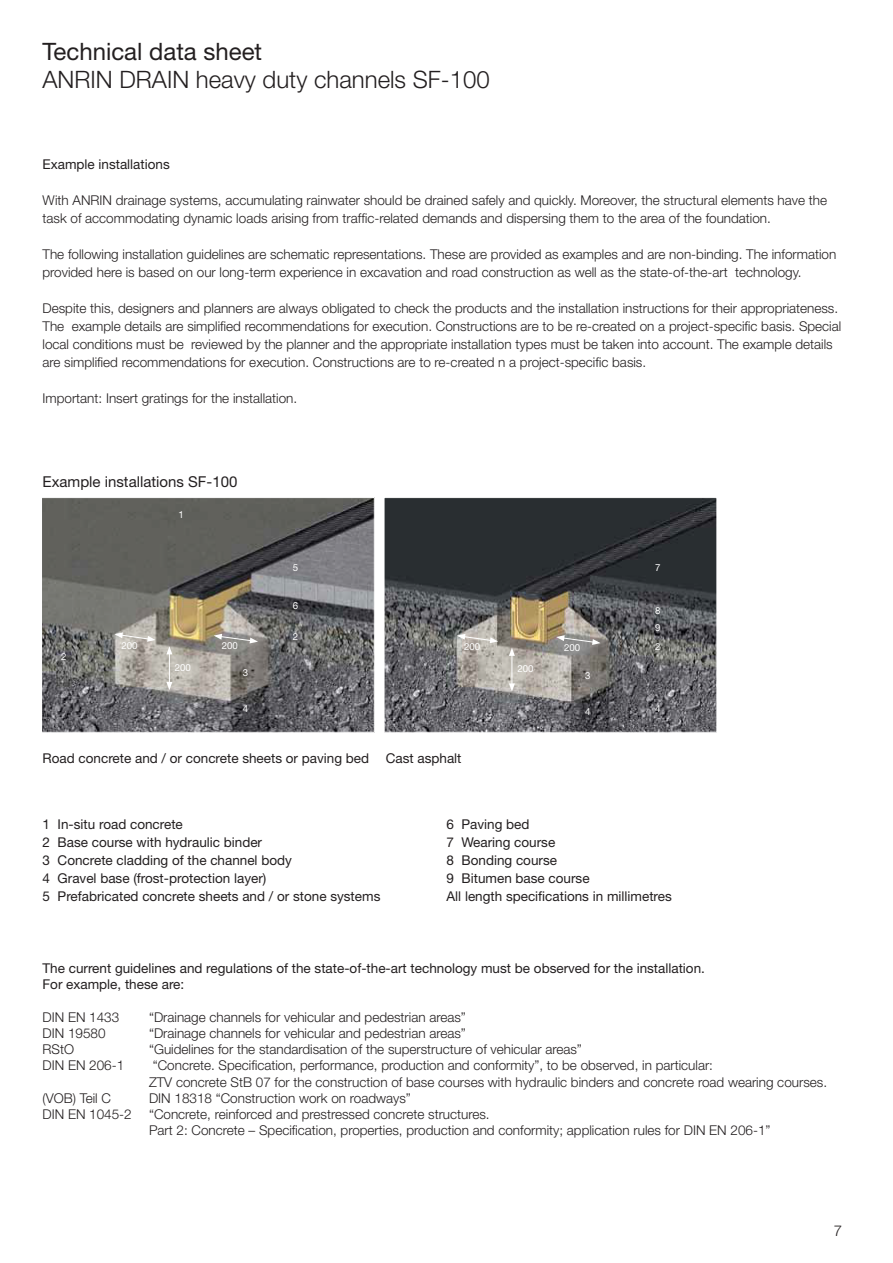
<style>
.page{position:relative;width:893px;height:1263px;background:#fff}
.page>*{position:absolute;margin:0;border:0;box-sizing:border-box;transform-origin:0 0}
.t1{font:300 24px "Helvetica Neue LT Pro";color:#231f20}
.t2{font:24px "Helvetica Neue LT Pro";color:#231f20}
.t3{font:15px "Helvetica Neue LT Pro";color:#231f20}
.t4{font:300 15px "Helvetica Neue LT Std";color:#231f20}
.t5{font:300 13.5px/18px "Helvetica Neue LT Pro";color:#231f20}
.t6{font:13.5px/18px "Helvetica Neue LT Pro";color:#231f20}
.t7{font:9.75px "Helvetica Neue LT Pro";color:#fff}
</style>
<div class="page">
<svg style="left:43px;top:498px;width:332px;height:235px;background:#706e6c"></svg>
<hr style="left:169px;top:652px;width:1px;height:32px;background:#fff">
<svg style="left:166px;top:646px;width:6px;height:8px"></svg>
<svg style="left:166px;top:682px;width:6px;height:8px"></svg>
<svg style="left:214px;top:634px;width:44px;height:9px"></svg>
<svg style="left:114px;top:632px;width:42px;height:10px"></svg>
<img style="left:386px;top:500px;width:329px;height:231px">
<div style="left:384px;top:498px;width:333px;height:235px;border:1px solid #fff"></div>
<hr style="left:512px;top:654px;width:1px;height:32px;background:#fff">
<svg style="left:509px;top:648px;width:6px;height:8px"></svg>
<svg style="left:509px;top:683px;width:6px;height:9px"></svg>
<svg style="left:556px;top:635px;width:45px;height:10px"></svg>
<svg style="left:457px;top:634px;width:41px;height:9px"></svg>
<h1 class="t2" style="left:43px;top:36px;width:221px">Technical data sheet</h1>
<h1 class="t1" style="left:43px;top:65px;width:449px">ANRIN DRAIN heavy duty channels SF-100</h1>
<p class="t6" style="left:43px;top:154px;width:129px">Example installations</p>
<p class="t5" style="left:43px;top:190px;width:786px">With ANRIN drainage systems, accumulating rainwater should be drained safely and quickly. Moreover, the structural elements have the task of accommodating dynamic loads arising from traffic-related demands and dispersing them to the area of the foundation.</p>
<p class="t5" style="left:43px;top:244px;width:795px">The following installation guidelines are schematic representations. These are provided as examples and are non-binding. The information provided here is based on our long-term experience in excavation and road construction as well as the state-of-the-art technology.</p>
<p class="t5" style="left:43px;top:298px;width:800px">Despite this, designers and planners are always obligated to check the products and the installation instructions for their appropriateness.<br>The example details are simplified recommendations for execution. Constructions are to be re-created on a project-specific basis. Special local conditions must be reviewed by the planner and the appropriate installation types must be taken into account. The example details are simplified recommendations for execution. Constructions are to re-created n a project-specific basis.</p>
<p class="t5" style="left:43px;top:388px;width:256px">Important: Insert gratings for the installation.</p>
<p class="t3" style="left:43px;top:472px;width:196px">Example installations SF-100</p>
<p class="t7" style="left:61px;top:650px;width:7px">2</p>
<p class="t7" style="left:179px;top:509px;width:7px">1</p>
<p class="t7" style="left:122px;top:639px;width:18px">200</p>
<p class="t7" style="left:222px;top:640px;width:18px">200</p>
<p class="t7" style="left:175px;top:661px;width:18px">200</p>
<p class="t7" style="left:243px;top:666px;width:7px">3</p>
<p class="t7" style="left:243px;top:703px;width:7px">4</p>
<p class="t7" style="left:293px;top:561px;width:7px">5</p>
<p class="t7" style="left:293px;top:600px;width:7px">6</p>
<p class="t7" style="left:293px;top:630px;width:7px">2</p>
<p class="t7" style="left:464px;top:641px;width:18px">200</p>
<p class="t7" style="left:564px;top:641px;width:18px">200</p>
<p class="t7" style="left:517px;top:663px;width:18px">200</p>
<p class="t7" style="left:585px;top:669px;width:7px">3</p>
<p class="t7" style="left:585px;top:706px;width:7px">4</p>
<p class="t6" style="left:43px;top:748px;width:420px">Road concrete and / or concrete sheets or paving bed Cast asphalt</p>
<p class="t7" style="left:655px;top:562px;width:7px">7</p>
<p class="t7" style="left:655px;top:605px;width:7px">8</p>
<p class="t7" style="left:655px;top:622px;width:7px">9</p>
<p class="t7" style="left:655px;top:640px;width:7px">2</p>
<p class="t7" style="left:655px;top:702px;width:7px">4</p>
<p class="t6" style="left:43px;top:814px;width:339px">1 In-situ road concrete<br>2 Base course with hydraulic binder<br>3 Concrete cladding of the channel body<br>4 Gravel base (frost-protection layer)<br>5 Prefabricated concrete sheets and / or stone systems</p>
<p class="t6" style="left:447px;top:814px;width:227px">6 Paving bed<br>7 Wearing course<br>8 Bonding course<br>9 Bitumen base course<br>All length specifications in millimetres</p>
<p class="t6" style="left:43px;top:960px;width:664px;line-height:16.2px">The current guidelines and regulations of the state-of-the-art technology must be observed for the installation.<br>For example, these are:</p>
<p class="t5" style="left:43px;top:1008px;width:78px">DIN EN 1433</p>
<p class="t5" style="left:149px;top:1008px;width:318px">“Drainage channels for vehicular and pedestrian areas”</p>
<p class="t5" style="left:43px;top:1024px;width:65px">DIN 19580</p>
<p class="t5" style="left:149px;top:1024px;width:318px">“Drainage channels for vehicular and pedestrian areas”</p>
<p class="t5" style="left:43px;top:1040px;width:33px">RStO</p>
<p class="t5" style="left:149px;top:1040px;width:434px">“Guidelines for the standardisation of the superstructure of vehicular areas”</p>
<p class="t5" style="left:43px;top:1056px;width:83px">DIN EN 206-1</p>
<p class="t5" style="left:149px;top:1057px;width:679px;line-height:16.2px">“Concrete. Specification, performance, production and conformity”, to be observed, in particular:<br>ZTV concrete StB 07 for the construction of base courses with hydraulic binders and concrete road wearing courses.</p>
<p class="t5" style="left:43px;top:1089px;width:70px">(VOB) Teil C</p>
<p class="t5" style="left:149px;top:1089px;width:263px">DIN 18318 “Construction work on roadways”</p>
<p class="t5" style="left:43px;top:1105px;width:91px">DIN EN 1045-2</p>
<p class="t5" style="left:149px;top:1106px;width:623px;line-height:16.2px">“Concrete, reinforced and prestressed concrete structures.<br>Part 2: Concrete – Specification, properties, production and conformity; application rules for DIN EN 206-1”</p>
<p class="t4" style="left:834px;top:1221px;width:10px">7</p>
</div>
